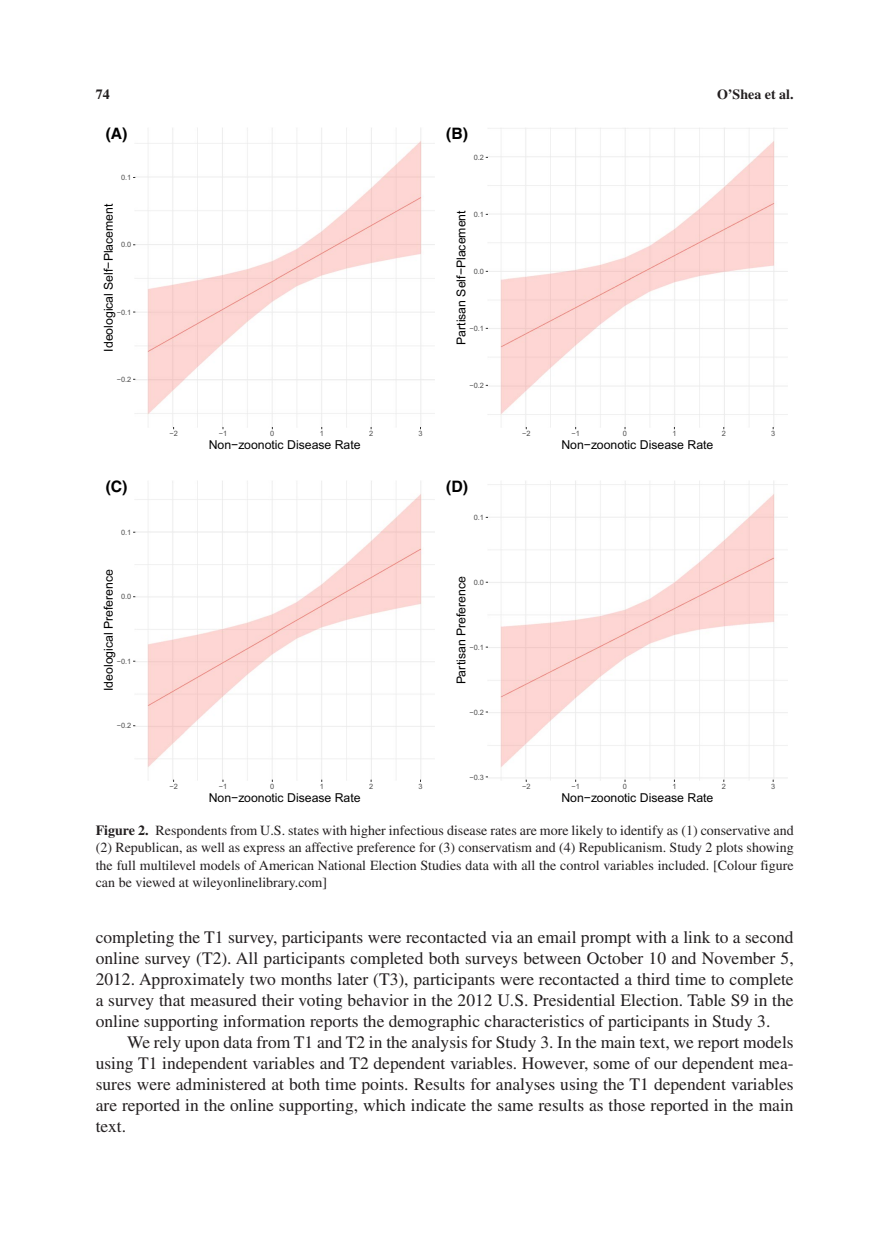
<style>
.page{position:relative;width:882px;height:1260px;background:#fff}
.page>*{position:absolute;margin:0;border:0;box-sizing:border-box;transform-origin:0 0}
.t1{font:17.5px/21px "Times LT Std";color:#231f20;text-align:justify}
.t2{font:700 15.75px "Helvetica";color:#000}
.t3{font:14px/17.5px "Times LT Std";color:#231f20;text-align:justify}
.t4{font:700 14px "Times LT Std";color:#231f20}
.t5{font:12.25px "Arial";color:#000}
.t6{font:7.35px "Arial";color:#4d4d4d}
.s1{font-weight:700}
</style>
<div class="page">
<img style="left:488px;top:481px;width:299px;height:299px">
<img style="left:135px;top:481px;width:299px;height:299px">
<img style="left:135px;top:128px;width:299px;height:300px">
<img style="left:488px;top:128px;width:299px;height:299px">
<p class="t4" style="left:96px;top:86px;width:15px">74</p>
<p class="t4" style="left:717px;top:86px;width:78px">O’Shea et al.</p>
<p class="t2" style="left:106px;top:124px;width:23px">(A)</p>
<p class="t6" style="left:121px;top:173px;width:12px">0.1</p>
<p class="t5" style="left:101px;top:352px;width:150px;rotate:-90deg">Ideological Self−Placement</p>
<p class="t6" style="left:121px;top:241px;width:12px">0.0</p>
<p class="t6" style="left:117px;top:308px;width:16px">−0.1</p>
<p class="t6" style="left:117px;top:375px;width:16px">−0.2</p>
<p class="t6" style="left:169px;top:430px;width:10px">−2</p>
<p class="t6" style="left:219px;top:430px;width:10px">−1</p>
<p class="t6" style="left:270px;top:430px;width:6px">0</p>
<p class="t6" style="left:320px;top:430px;width:6px">1</p>
<p class="t6" style="left:369px;top:430px;width:6px">2</p>
<p class="t6" style="left:418px;top:430px;width:6px">3</p>
<p class="t5" style="left:209px;top:438px;width:153px">Non−zoonotic Disease Rate</p>
<p class="t2" style="left:446px;top:124px;width:23px">(B)</p>
<p class="t6" style="left:474px;top:153px;width:12px">0.2</p>
<p class="t5" style="left:454px;top:345px;width:136px;rotate:-90deg">Partisan Self−Placement</p>
<p class="t6" style="left:474px;top:210px;width:12px">0.1</p>
<p class="t6" style="left:474px;top:267px;width:12px">0.0</p>
<p class="t6" style="left:469px;top:324px;width:16px">−0.1</p>
<p class="t6" style="left:469px;top:381px;width:16px">−0.2</p>
<p class="t2" style="left:106px;top:476px;width:23px">(C)</p>
<p class="t2" style="left:446px;top:476px;width:23px">(D)</p>
<p class="t6" style="left:121px;top:528px;width:12px">0.1</p>
<p class="t5" style="left:101px;top:691px;width:123px;rotate:-90deg">Ideological Preference</p>
<p class="t6" style="left:121px;top:593px;width:12px">0.0</p>
<p class="t6" style="left:117px;top:657px;width:16px">−0.1</p>
<p class="t6" style="left:117px;top:722px;width:16px">−0.2</p>
<p class="t6" style="left:169px;top:782px;width:10px">−2</p>
<p class="t6" style="left:219px;top:782px;width:10px">−1</p>
<p class="t6" style="left:270px;top:782px;width:6px">0</p>
<p class="t6" style="left:320px;top:782px;width:6px">1</p>
<p class="t6" style="left:369px;top:782px;width:6px">2</p>
<p class="t6" style="left:418px;top:782px;width:6px">3</p>
<p class="t5" style="left:209px;top:791px;width:153px">Non−zoonotic Disease Rate</p>
<p class="t6" style="left:474px;top:513px;width:12px">0.1</p>
<p class="t5" style="left:454px;top:684px;width:109px;rotate:-90deg">Partisan Preference</p>
<p class="t6" style="left:474px;top:578px;width:12px">0.0</p>
<p class="t6" style="left:469px;top:643px;width:16px">−0.1</p>
<p class="t6" style="left:469px;top:708px;width:16px">−0.2</p>
<p class="t6" style="left:469px;top:773px;width:16px">−0.3</p>
<p class="t6" style="left:522px;top:430px;width:10px">−2</p>
<p class="t6" style="left:571px;top:430px;width:10px">−1</p>
<p class="t6" style="left:623px;top:430px;width:6px">0</p>
<p class="t6" style="left:672px;top:430px;width:6px">1</p>
<p class="t6" style="left:722px;top:430px;width:6px">2</p>
<p class="t6" style="left:771px;top:430px;width:6px">3</p>
<p class="t5" style="left:561px;top:438px;width:153px">Non−zoonotic Disease Rate</p>
<p class="t6" style="left:522px;top:782px;width:10px">−2</p>
<p class="t6" style="left:571px;top:782px;width:10px">−1</p>
<p class="t6" style="left:623px;top:782px;width:6px">0</p>
<p class="t6" style="left:672px;top:782px;width:6px">1</p>
<p class="t6" style="left:722px;top:782px;width:6px">2</p>
<p class="t6" style="left:771px;top:782px;width:6px">3</p>
<p class="t5" style="left:561px;top:791px;width:153px">Non−zoonotic Disease Rate</p>
<p class="t3" style="left:96px;top:821px;width:699px"><span class="s1">Figure 2.</span> Respondents from U.S. states with higher infectious disease rates are more likely to identify as (1) conservative and (2) Republican, as well as express an affective preference for (3) conservatism and (4) Republicanism. Study 2 plots showing the full multilevel models of American National Election Studies data with all the control variables included. [Colour figure can be viewed at wileyonlinelibrary.com]</p>
<p class="t1" style="left:96px;top:926px;width:700px">completing the T1 survey, participants were recontacted via an email prompt with a link to a second online survey (T2). All participants completed both surveys between October 10 and November 5, 2012. Approximately two months later (T3), participants were recontacted a third time to complete a survey that measured their voting behavior in the 2012 U.S. Presidential Election. Table S9 in the online supporting information reports the demographic characteristics of participants in Study 3.</p>
<p class="t1" style="left:96px;top:1031px;width:700px;text-indent:31px">We rely upon data from T1 and T2 in the analysis for Study 3. In the main text, we report models using T1 independent variables and T2 dependent variables. However, some of our dependent mea&shy;sures were administered at both time points. Results for analyses using the T1 dependent variables are reported in the online supporting, which indicate the same results as those reported in the main text.</p>
</div>
